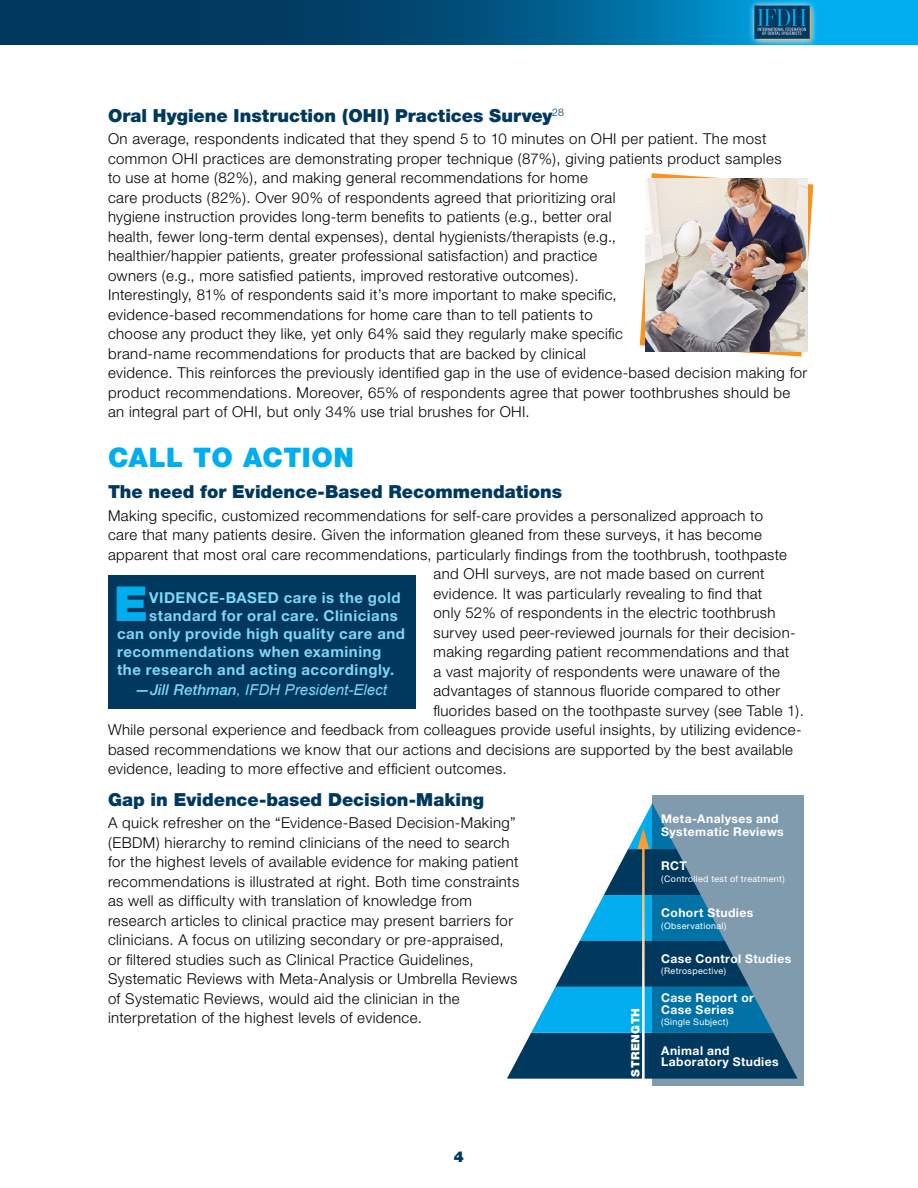
<style>
.page{position:relative;width:918px;height:1188px;background:#fff}
.page>*{position:absolute;margin:0;border:0;box-sizing:border-box;transform-origin:0 0}
.t1{font:900 48.3px "Helvetica Neue";color:#00adef}
.t2{font:900 27px "Helvetica Neue";letter-spacing:.015em;color:#00adef}
.t3{font:900 18px "Helvetica Neue";letter-spacing:-.005em;color:#01385e}
.t4{font:300 15px/19.5px "Helvetica Neue";letter-spacing:.025em;color:#000}
.t5{font:700 15px "Helvetica Neue";letter-spacing:.035em;color:#80d6f7}
.t6{font:italic 15px "Arial";letter-spacing:.005em;color:#80d6f7}
.t7{font:900 15px "Helvetica Neue";color:#01385e}
.t8{font:700 12.15px/11.4px "Helvetica Neue";letter-spacing:.035em;color:#fff}
.t9{font:900 11.55px "Helvetica Neue";letter-spacing:.035em;color:#fff}
.t10{font:8.85px "Helvetica Neue";letter-spacing:.035em;color:#fff}
.s1{font-family:"Helvetica Neue";font-weight:500}
.s2{font-family:"Minion Pro"}
</style>
<div class="page">
<svg style="left:0;top:0;width:918px;height:45px;background:#005a88"></svg>
<div style="left:108px;top:575px;width:308px;height:134px;background:#01385e"></div>
<svg style="left:748px;top:0;width:70px;height:45px"></svg>
<img style="left:755px;top:6px;width:57px;height:35px">
<svg style="left:640px;top:173px;width:173px;height:184px"></svg>
<img style="left:646px;top:179px;width:162px;height:172px">
<div style="left:652px;top:796px;width:152px;height:290px;background:#809bae"></div>
<svg style="left:507px;top:803px;width:291px;height:276px"></svg>
<p class="t3" style="left:108px;top:105px;width:457px">Oral Hygiene Instruction (OHI) Practices Survey<sup>28</sup></p>
<p class="t4" style="left:108px;top:129px;width:701px">On average, respondents indicated that they spend 5 to 10 minutes on OHI per patient. The most common OHI practices are demonstrating proper technique (87%), giving patients product samples<br>to use at home (82%), and making general recommendations for home<br>care products (82%). Over 90% of respondents agreed that prioritizing oral<br>hygiene instruction provides long-term benefits to patients (e.g., better oral<br>health, fewer long-term dental expenses), dental hygienists/therapists (e.g.,<br>healthier/happier patients, greater professional satisfaction) and practice<br>owners (e.g., more satisfied patients, improved restorative outcomes).<br>Interestingly, 81% of respondents said it’s more important to make specific,<br>evidence-based recommendations for home care than to tell patients to<br>choose any product they like, yet only 64% said they regularly make specific<br>brand-name recommendations for products that are backed by clinical<br>evidence. This reinforces the previously identified gap in the use of evidence-based decision making for product recommendations. Moreover, 65% of respondents agree that power toothbrushes should be an integral part of OHI, but only 34% use trial brushes for OHI.</p>
<h2 class="t2" style="left:108px;top:441px;width:248px">CALL TO ACTION</h2>
<p class="t3" style="left:108px;top:481px;width:456px">The need for Evidence-Based Recommendations</p>
<p class="t4" style="left:108px;top:505px;width:657px">Making specific, customized recommendations for self-care provides a personalized approach to</p>
<p class="t4" style="left:108px;top:525px;width:655px">care that many patients desire. Given the information gleaned from these surveys, it has become</p>
<p class="t4" style="left:108px;top:544px;width:681px">apparent that most oral care recommendations, particularly findings from the toothbrush, toothpaste</p>
<p class="t4" style="left:434px;top:564px;width:333px">and OHI surveys, are not made based on current</p>
<p class="t4" style="left:434px;top:583px;width:330px">evidence. It was particularly revealing to find that</p>
<p class="t4" style="left:434px;top:603px;width:344px">only 52% of respondents in the electric toothbrush</p>
<p class="t4" style="left:434px;top:622px;width:364px">survey used peer-reviewed journals for their decision-</p>
<p class="t4" style="left:434px;top:642px;width:357px">making regarding patient recommendations and that</p>
<p class="t4" style="left:434px;top:661px;width:348px">a vast majority of respondents were unaware of the</p>
<p class="t4" style="left:434px;top:681px;width:348px">advantages of stannous fluoride compared to other</p>
<p class="t4" style="left:434px;top:700px;width:372px">fluorides based on the toothpaste survey (see Table 1).</p>
<p class="t4" style="left:108px;top:720px;width:695px">While personal experience and feedback from colleagues provide useful insights, by utilizing evidence-</p>
<p class="t4" style="left:108px;top:739px;width:687px">based recommendations we know that our actions and decisions are supported by the best available</p>
<p class="t4" style="left:108px;top:759px;width:400px">evidence, leading to more effective and efficient outcomes.</p>
<p class="t3" style="left:108px;top:789px;width:378px">Gap in Evidence-based Decision-Making</p>
<p class="t4" style="left:108px;top:813px;width:413px">A quick refresher on the “Evidence-Based Decision-Making” (EBDM) hierarchy to remind clinicians of the need to search for the highest levels of available evidence for making patient recommendations is illustrated at right. Both time constraints as well as difficulty with translation of knowledge from research articles to clinical practice may present barriers for clinicians. A focus on utilizing secondary or pre-appraised, or filtered studies such as Clinical Practice Guidelines, Systematic Reviews with Meta-Analysis or Umbrella Reviews of Systematic Reviews, would aid the clinician in the interpretation of the highest levels of evidence.</p>
<h1 class="t1" style="left:114px;top:575px;width:35px">E</h1>
<p class="t5" style="left:149px;top:589px;width:253px">VIDENCE-BASED care is the gold</p>
<p class="t5" style="left:149px;top:607px;width:250px">standard for oral care. Clinicians</p>
<p class="t5" style="left:117px;top:625px;width:290px">can only provide high quality care and</p>
<p class="t5" style="left:117px;top:643px;width:266px">recommendations when examining</p>
<p class="t5" style="left:117px;top:661px;width:279px">the research and acting accordingly.</p>
<p class="t6" style="left:135px;top:680px;width:253px"><span class="s1">—Jill Rethman</span><span class="s2">,</span> IFDH President-Elect</p>
<p class="t8" style="left:661px;top:812px;width:124px;line-height:12.8px">Meta-Analyses and<br>Systematic Reviews</p>
<p class="t8" style="left:661px;top:860px;width:27px">RCT</p>
<p class="t10" style="left:661px;top:873px;width:125px">(Controlled test of treatment)</p>
<p class="t8" style="left:661px;top:907px;width:94px">Cohort Studies</p>
<p class="t10" style="left:661px;top:920px;width:67px">(Observational)</p>
<p class="t8" style="left:661px;top:953px;width:132px">Case Control Studies</p>
<p class="t10" style="left:661px;top:966px;width:67px">(Retrospective)</p>
<p class="t8" style="left:661px;top:992px;width:94px">Case Report or<br>Case Series</p>
<p class="t10" style="left:661px;top:1017px;width:69px">(Single Subject)</p>
<p class="t8" style="left:661px;top:1044px;width:119px">Animal and<br>Laboratory Studies</p>
<p class="t9" style="left:628px;top:1077px;width:70px;rotate:-90deg">STRENGTH</p>
<p class="t7" style="left:454px;top:1148px;width:12px">4</p>
</div>
